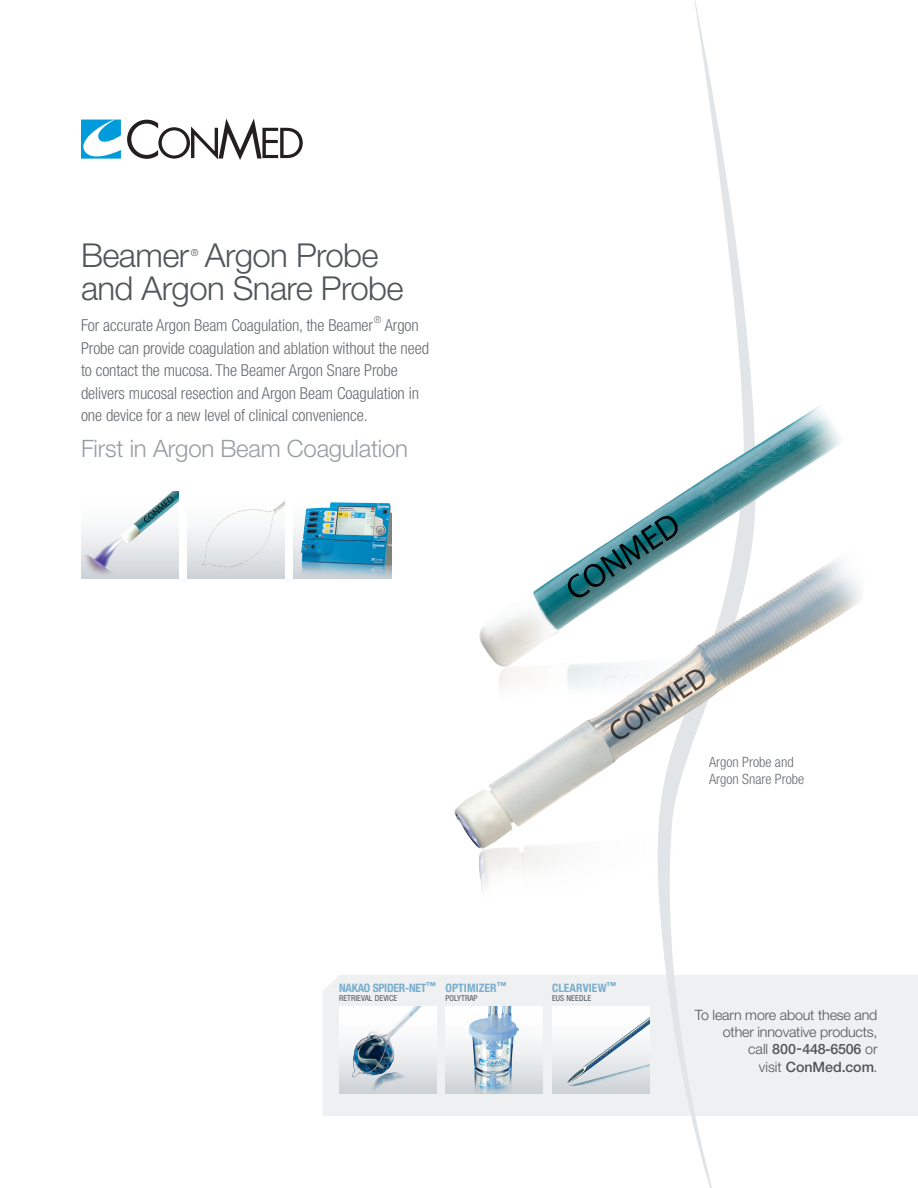
<style>
.page{position:relative;width:918px;height:1188px;background:#fff}
.page>*{position:absolute;margin:0;border:0;box-sizing:border-box;transform-origin:0 0}
.t1{font:300 33px/33px "Helvetica Neue LT Std";letter-spacing:-.02em;color:#515659}
.t2{font:300 24px "Helvetica Neue LT Std";letter-spacing:-.01em;color:#989da2}
.t3{font:300 condensed 16.5px/22.5px "Helvetica Neue LT Std";letter-spacing:-.005em;color:#686c70}
.t4{font:300 14.25px/17.2px "Helvetica Neue LT Std";letter-spacing:-.01em;color:#515659;text-align:right}
.Body_Copy{font:300 condensed 14.25px/16.5px "Helvetica Neue LT Std";color:#686c70}
.t5{font:700 condensed 11.7px "Helvetica Neue LT Std";letter-spacing:.01em;color:#78aecd}
.t6{font:700 condensed 11.7px "Helvetica Neue LT Std";letter-spacing:-.02em;color:#78aecd}
.t7{font:300 9.6px "Helvetica Neue LT Std";color:#515659}
.t8{font:300 condensed 9.6px "Helvetica Neue LT Std";color:#686c70}
.t9{font:condensed 8.25px "Helvetica Neue LT Std";letter-spacing:.01em;color:#515659}
.s1{font-weight:500}
</style>
<div class="page">
<div style="left:323px;top:975px;width:595px;height:141px;background:#eef0f2"></div>
<svg style="left:646px;top:0;width:117px;height:1188px"></svg>
<img style="left:455px;top:404px;width:405px;height:495px">
<div style="left:339px;top:1006px;width:97px;height:88px;background:linear-gradient(to bottom,#fff,#d2d6da)"></div>
<img style="left:353px;top:1006px;width:83px;height:87px">
<div style="left:446px;top:1006px;width:97px;height:88px;background:linear-gradient(to bottom,#fff,#d2d6da)"></div>
<img style="left:470px;top:1006px;width:49px;height:88px">
<div style="left:552px;top:1006px;width:98px;height:88px;background:linear-gradient(to bottom,#fff,#d2d6da)"></div>
<img style="left:566px;top:1006px;width:84px;height:80px">
<svg style="left:188px;top:528px;width:1px;height:51px"></svg>
<img style="left:189px;top:501px;width:96px;height:78px">
<div style="left:294px;top:492px;width:97px;height:87px;background:linear-gradient(to bottom,#fff,#d2d6db)"></div>
<img style="left:302px;top:502px;width:89px;height:77px">
<img style="left:81px;top:492px;width:97px;height:87px">
<svg style="left:127px;top:118px;width:176px;height:42px"></svg>
<svg style="left:81px;top:120px;width:40px;height:39px"></svg>
<p class="t1" style="left:81px;top:238px;width:324px;text-indent:124px">Argon Probe and Argon Snare Probe</p>
<p class="t3" style="left:81px;top:314px;width:294px">For accurate Argon Beam Coagulation, the Beamer</p>
<p class="t8" style="left:374px;top:315px;width:9px">®</p>
<p class="t1" style="left:81px;top:238px;width:110px">Beamer</p>
<p class="t7" style="left:191px;top:247px;width:9px">®</p>
<p class="t3" style="left:81px;top:314px;width:350px;text-indent:304px">Argon Probe can provide coagulation and ablation without the need to contact the mucosa. The Beamer Argon Snare Probe delivers mucosal resection and Argon Beam Coagulation in one device for a new level of clinical convenience.</p>
<p class="t2" style="left:81px;top:434px;width:329px">First in Argon Beam Coagulation</p>
<p class="t6" style="left:339px;top:980px;width:98px">NAKAO SPIDER-NET<sup>™</sup></p>
<p class="t9" style="left:339px;top:994px;width:60px">RETRIEVAL DEVICE</p>
<p class="t5" style="left:446px;top:980px;width:63px">OPTIMIZER<sup>™</sup></p>
<p class="t9" style="left:446px;top:994px;width:34px">POLYTRAP</p>
<p class="t5" style="left:552px;top:980px;width:66px">CLEARVIEW<sup>™</sup></p>
<p class="t9" style="left:552px;top:994px;width:41px">EUS NEEDLE</p>
<p class="Body_Copy" style="left:709px;top:754px;width:97px">Argon Probe and<br>Argon Snare Probe</p>
<p class="t4" style="left:695px;top:1006px;width:184px">To learn more about these and other innovative products,<br>call <span class="s1">800-448-6506</span> or<br>visit <span class="s1">ConMed.com</span>.</p>
</div>
